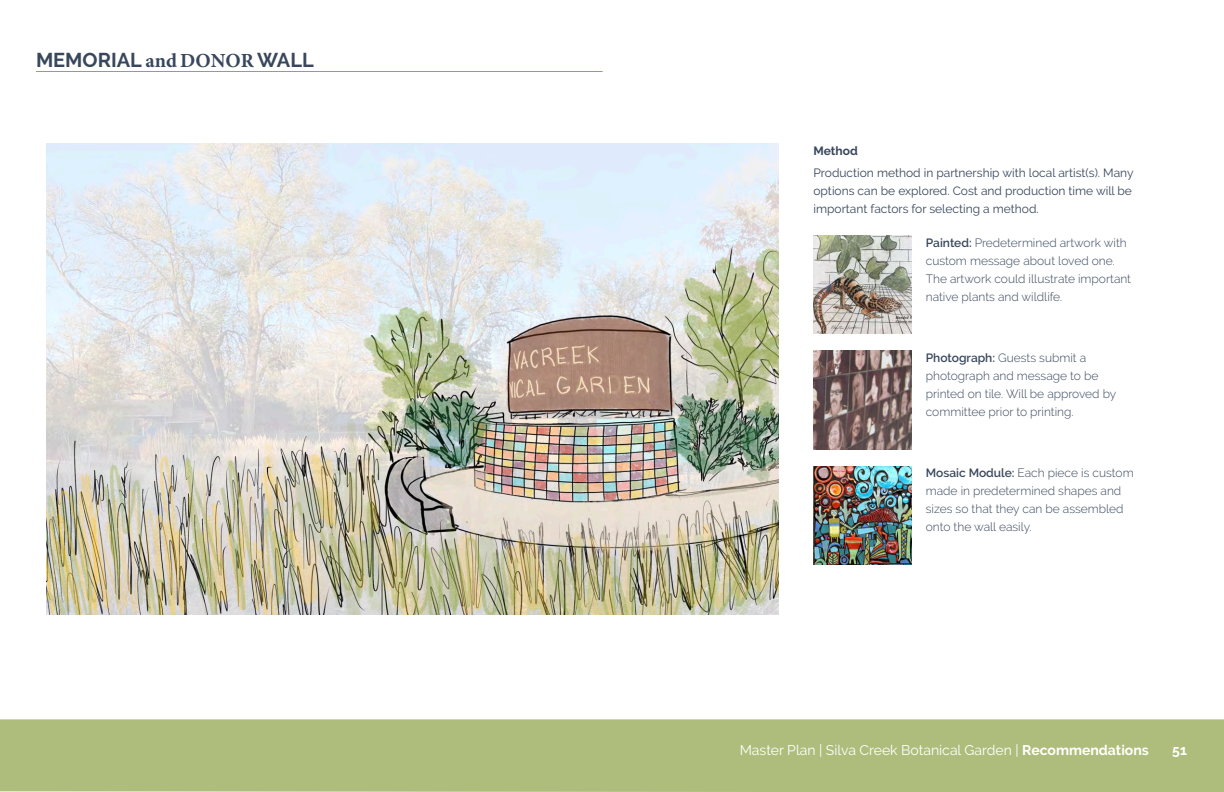
<style>
.page{position:relative;width:1224px;height:792px;background:#fff}
.page>*{position:absolute;margin:0;border:0;box-sizing:border-box;transform-origin:0 0}
.t1{font:700 20px "Raleway";color:#38475c}
.t2{font:14px "Raleway";color:#fff}
.t3{font:700 14px "Raleway";color:#fff}
.t4{font:300 12px/18px "Raleway";color:#38475c}
.t5{font:12px/18px "Raleway";color:#38475c}
.t6{font:700 12px "Raleway";color:#38475c}
.s1{font-family:"Minion Pro"}
.s2{font-weight:600}
.s3{font-weight:700}
</style>
<div class="page">
<img style="left:814px;top:236px;width:98px;height:98px">
<img style="left:814px;top:351px;width:98px;height:98px">
<img style="left:814px;top:466px;width:98px;height:98px">
<img style="left:46px;top:143px;width:733px;height:471px">
<hr style="left:36px;top:71px;width:567px;height:1px;background:#94a851">
<div style="left:0;top:719px;width:1224px;height:73px;background:#aebd7c"></div>
<p class="t1" style="left:36px;top:49px;width:279px">MEMORIAL <span class="s1">and DONOR</span> WALL</p>
<p class="t6" style="left:814px;top:143px;width:46px">Method</p>
<p class="t5" style="left:814px;top:164px;width:322px">Production method in partnership with local artist(s). Many options can be explored. Cost and production time will be important factors for selecting a method.</p>
<p class="t4" style="left:926px;top:234px;width:207px"><span class="s2">Painted:</span> Predetermined artwork with custom message about loved one.<br>The artwork could illustrate important native plants and wildlife.</p>
<p class="t4" style="left:926px;top:349px;width:192px"><span class="s2">Photograph:</span> Guests submit a photograph and message to be printed on tile. Will be approved by committee prior to printing.</p>
<p class="t4" style="left:926px;top:464px;width:209px"><span class="s2">Mosaic Module:</span> Each piece is custom made in predetermined shapes and sizes so that they can be assembled onto the wall easily.</p>
<p class="t2" style="left:740px;top:742px;width:411px">Master Plan | Silva Creek Botanical Garden | <span class="s3">Recommendations</span></p>
<p class="t3" style="left:1172px;top:742px;width:16px">51</p>
</div>
